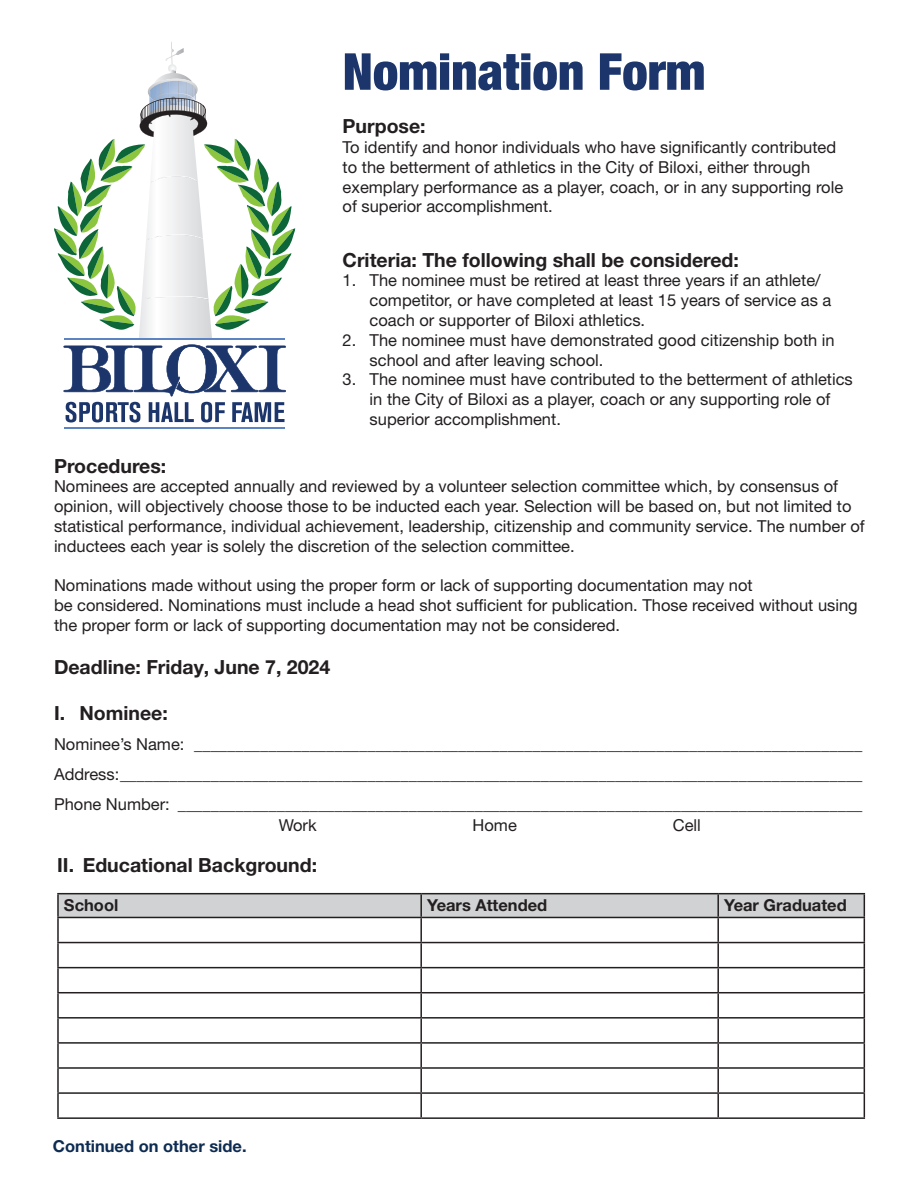
<style>
.page{position:relative;width:918px;height:1188px;background:#fff}
.page>*{position:absolute;margin:0;border:0;box-sizing:border-box;transform-origin:0 0}
.t1{font:900 condensed 51px "Helvetica Neue LT Pro";color:#1c366c}
.t2{font:700 19.5px "Helvetica Neue LT Pro";color:#231f20}
.t3{font:16.5px/19.8px "Helvetica Neue LT Pro";color:#231f20}
.t4{font:700 16.5px "Helvetica Neue LT Pro";color:#231f20}
.t5{font:700 16.5px "Helvetica Neue LT Pro";color:#0e2b51}
</style>
<div class="page">
<svg style="left:54px;top:42px;width:241px;height:380px"></svg>
<hr style="left:64px;top:338px;width:221px;height:2px;background:#5c84c3">
<hr style="left:64px;top:427px;width:221px;height:2px;background:#5c84c3">
<hr style="left:57px;top:893px;width:364px;height:1px;background:#231f20">
<hr style="left:57px;top:894px;width:2px;height:23px;background:#231f20">
<hr style="left:421px;top:893px;width:297px;height:1px;background:#231f20">
<hr style="left:718px;top:893px;width:147px;height:1px;background:#231f20">
<hr style="left:57px;top:917px;width:364px;height:1px;background:#231f20">
<hr style="left:57px;top:918px;width:2px;height:24px;background:#231f20">
<hr style="left:57px;top:942px;width:364px;height:1px;background:#231f20">
<hr style="left:57px;top:943px;width:2px;height:24px;background:#231f20">
<hr style="left:57px;top:967px;width:364px;height:1px;background:#231f20">
<hr style="left:57px;top:968px;width:2px;height:24px;background:#231f20">
<hr style="left:57px;top:992px;width:364px;height:1px;background:#231f20">
<hr style="left:57px;top:993px;width:2px;height:24px;background:#231f20">
<hr style="left:57px;top:1017px;width:364px;height:2px;background:#231f20">
<hr style="left:57px;top:1019px;width:2px;height:23px;background:#231f20">
<hr style="left:57px;top:1042px;width:364px;height:2px;background:#231f20">
<hr style="left:57px;top:1044px;width:2px;height:23px;background:#231f20">
<hr style="left:57px;top:1067px;width:364px;height:2px;background:#231f20">
<hr style="left:57px;top:1069px;width:2px;height:23px;background:#231f20">
<hr style="left:57px;top:1092px;width:364px;height:2px;background:#231f20">
<hr style="left:57px;top:1094px;width:2px;height:23px;background:#231f20">
<svg style="left:58px;top:894px;width:807px;height:223px"></svg>
<hr style="left:57px;top:1117px;width:364px;height:2px;background:#231f20">
<hr style="left:421px;top:1117px;width:297px;height:2px;background:#231f20">
<hr style="left:718px;top:1117px;width:147px;height:2px;background:#231f20">
<h1 class="t1" style="left:343px;top:41px;width:364px">Nomination Form</h1>
<p class="t2" style="left:343px;top:114px;width:85px">Purpose:</p>
<p class="t3" style="left:343px;top:137px;width:502px">To identify and honor individuals who have significantly contributed to the betterment of athletics in the City of Biloxi, either through exemplary performance as a player, coach, or in any supporting role of superior accomplishment.</p>
<p class="t2" style="left:343px;top:248px;width:398px">Criteria: The following shall be considered:</p>
<p class="t3" style="left:370px;top:270px;width:463px;text-indent:-27px">1. The nominee must be retired at least three years if an athlete/ competitor, or have completed at least 15 years of service as a coach or supporter of Biloxi athletics.</p>
<p class="t3" style="left:370px;top:330px;width:467px;text-indent:-27px">2. The nominee must have demonstrated good citizenship both in school and after leaving school.</p>
<p class="t3" style="left:370px;top:369px;width:485px;text-indent:-27px">3. The nominee must have contributed to the betterment of athletics in the City of Biloxi as a player, coach or any supporting role of superior accomplishment.</p>
<p class="t2" style="left:54px;top:454px;width:114px">Procedures:</p>
<p class="t3" style="left:54px;top:476px;width:812px">Nominees are accepted annually and reviewed by a volunteer selection committee which, by consensus of opinion, will objectively choose those to be inducted each year. Selection will be based on, but not limited to statistical performance, individual achievement, leadership, citizenship and community service. The number of inductees each year is solely the discretion of the selection committee.</p>
<p class="t3" style="left:54px;top:575px;width:805px">Nominations made without using the proper form or lack of supporting documentation may not<br>be considered. Nominations must include a head shot sufficient for publication. Those received without using the proper form or lack of supporting documentation may not be considered.</p>
<p class="t2" style="left:54px;top:655px;width:278px">Deadline: Friday, June 7, 2024</p>
<p class="t2" style="left:54px;top:701px;width:115px">I. Nominee:</p>
<p class="t3" style="left:54px;top:729px;width:810px;line-height:30px;text-align:justify">Nominee’s Name: _________________________________________________________________________________ Address:__________________________________________________________________________________________ Phone Number: ___________________________________________________________________________________</p>
<p class="t3" style="left:279px;top:815px;width:39px">Work</p>
<p class="t3" style="left:473px;top:815px;width:46px">Home</p>
<p class="t3" style="left:673px;top:815px;width:30px">Cell</p>
<p class="t2" style="left:57px;top:853px;width:261px">II. Educational Background:</p>
<p class="t4" style="left:64px;top:895px;width:56px">School</p>
<p class="t4" style="left:427px;top:895px;width:122px">Years Attended</p>
<p class="t4" style="left:724px;top:895px;width:124px">Year Graduated</p>
<p class="t5" style="left:53px;top:1136px;width:195px">Continued on other side.</p>
</div>
